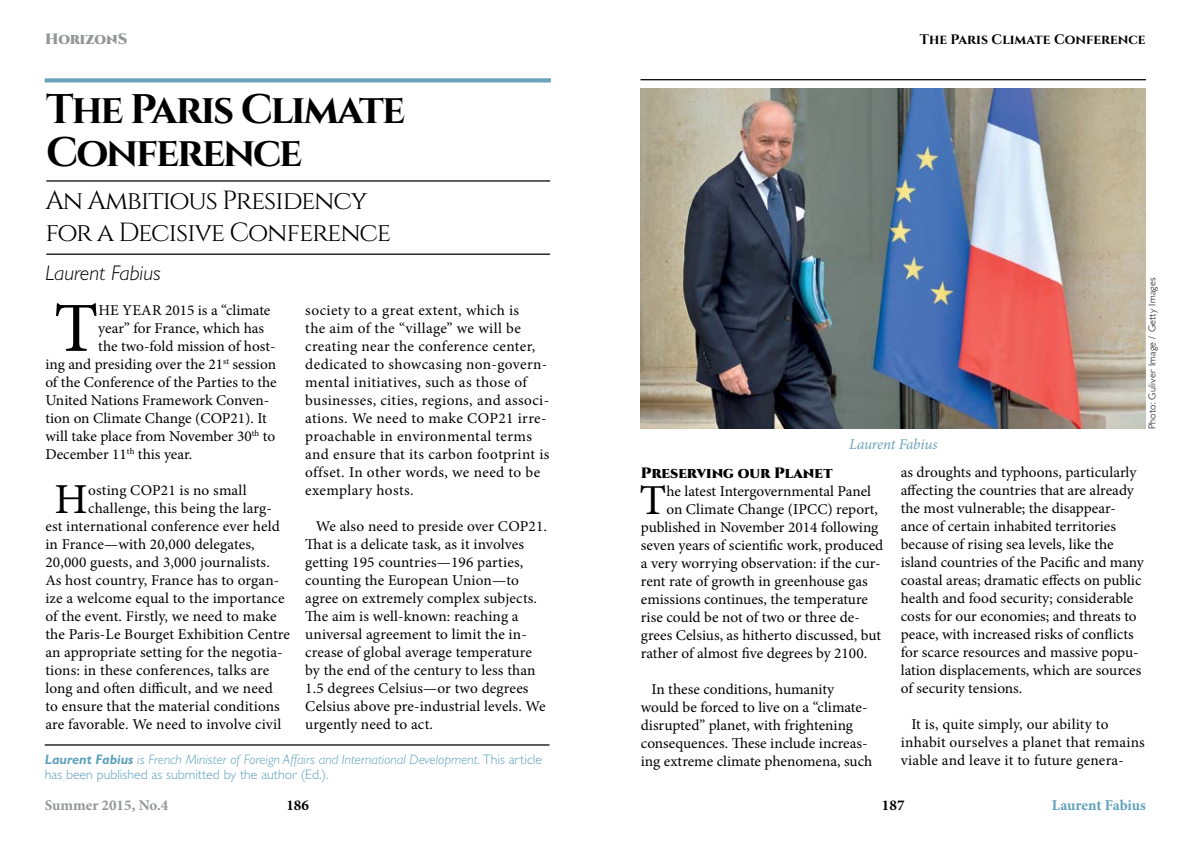
<style>
.page{position:relative;width:1191px;height:844px;background:#fff}
.page>*{position:absolute;margin:0;border:0;box-sizing:border-box;transform-origin:0 0}
.t1{font:70.38px "Minion Pro";color:#000}
.t2{font:42.75px "Minion Pro";color:#000}
.t3{font:700 41.25px/42.5px "Cinzel";letter-spacing:-.05em;color:#000}
.t4{font:26.25px/31.5px "Cinzel";letter-spacing:-.045em;color:#000}
.t5{font:italic 300 21.25px "GR Gill Sans";color:#000}
.t6{font:15px/18px "Minion Pro";letter-spacing:.005em;color:#000}
.t7{font:15px/18px "Minion Pro";letter-spacing:.025em;color:#000}
.t8{font:900 15px "Cinzel";color:#000}
.t9{font:700 15px "Minion Pro";color:#939598}
.t10{font:italic 15px "Minion Pro";letter-spacing:-.015em;color:#6ba3ba}
.t11{font:700 15px "Minion Pro";letter-spacing:-.005em;color:#5fa0bb}
.t12{font:900 15px "Cinzel";color:#939598}
.t13{font:700 15px "Minion Pro";color:#000}
.t14{font:italic 300 13.75px/15px "GR Gill Sans";color:#5fa0bb}
.t15{font:700 13.75px "Cinzel";color:#000}
.t16{font:300 10px "GR Gill Sans";letter-spacing:.03em;color:#000}
.s1{font-weight:700}
.s2{font-style:normal}
</style>
<div class="page">
<hr style="left:640px;top:79px;width:506px;height:1px;background:#000">
<hr style="left:46px;top:180px;width:504px;height:1px;background:#000">
<hr style="left:46px;top:253px;width:504px;height:2px;background:#000">
<svg style="left:45px;top:78px;width:505px;height:4px;fill:#6ba3ba"></svg>
<hr style="left:45px;top:744px;width:504px;height:1px;background:#000">
<img style="left:641px;top:89px;width:504px;height:339px">
<p class="t12" style="left:45px;top:30px;width:84px">HorizonS</p>
<h3 class="t3" style="left:46px;top:90px;width:360px">The Paris Climate<br>Conference</h3>
<h3 class="t4" style="left:45px;top:185px;width:347px">An Ambitious Presidency for a Decisive Conference</h3>
<h3 class="t5" style="left:45px;top:261px;width:117px">Laurent Fabius</h3>
<h1 class="t1" style="left:54px;top:281px;width:46px">T</h1>
<p class="t6" style="left:98px;top:301px;width:174px">HE YEAR 2015 is a “climate</p>
<p class="t7" style="left:305px;top:301px;width:246px">society to a great extent, which is<br>the aim of the “village” we will be creating near the conference center, dedicated to showcasing non-govern&shy;mental initiatives, such as those of businesses, cities, regions, and associ&shy;ations. We need to make COP21 irre&shy;proachable in environmental terms and ensure that its carbon footprint is offset. In other words, we need to be exemplary hosts.</p>
<p class="t6" style="left:305px;top:517px;width:243px;text-indent:11px">We also need to preside over COP21.<br>That is a delicate task, as it involves getting 195 countries—196 parties, counting the European Union—to agree on extremely complex subjects.<br>The aim is well-known: reaching a universal agreement to limit the in&shy;crease of global average temperature by the end of the century to less than 1.5 degrees Celsius—or two degrees Celsius above pre-industrial levels. We urgently need to act.</p>
<p class="t14" style="left:45px;top:751px;width:499px"><span class="s1">Laurent Fabius</span> is French Minister of Foreign Affairs and International Development. <span class="s2">This article has been published as submitted by the author (Ed.).</span></p>
<p class="t6" style="left:98px;top:319px;width:167px">year” for France, which has</p>
<p class="t6" style="left:98px;top:337px;width:179px">the two-fold mission of host-</p>
<p class="t6" style="left:45px;top:355px;width:232px">ing and presiding over the 21<sup>st</sup> session</p>
<p class="t6" style="left:45px;top:373px;width:233px">of the Conference of the Parties to the</p>
<p class="t6" style="left:45px;top:391px;width:225px">United Nations Framework Conven-</p>
<p class="t6" style="left:45px;top:409px;width:223px">tion on Climate Change (COP21). It</p>
<p class="t6" style="left:45px;top:427px;width:231px">will take place from November 30<sup>th</sup> to</p>
<p class="t6" style="left:45px;top:445px;width:148px">December 11<sup>th</sup> this year.</p>
<h2 class="t2" style="left:54px;top:470px;width:35px">H</h2>
<p class="t6" style="left:88px;top:481px;width:160px">osting COP21 is no small</p>
<p class="t6" style="left:88px;top:499px;width:185px">challenge, this being the larg-</p>
<p class="t6" style="left:45px;top:517px;width:236px">est international conference ever held</p>
<p class="t6" style="left:45px;top:535px;width:211px">in France—with 20,000 delegates,</p>
<p class="t6" style="left:45px;top:553px;width:226px">20,000 guests, and 3,000 journalists.</p>
<p class="t6" style="left:45px;top:571px;width:235px">As host country, France has to organ-</p>
<p class="t6" style="left:45px;top:589px;width:241px">ize a welcome equal to the importance</p>
<p class="t6" style="left:45px;top:607px;width:233px">of the event. Firstly, we need to make</p>
<p class="t6" style="left:45px;top:625px;width:246px">the Paris-Le Bourget Exhibition Centre</p>
<p class="t6" style="left:45px;top:643px;width:239px">an appropriate setting for the negotia-</p>
<p class="t6" style="left:45px;top:661px;width:225px">tions: in these conferences, talks are</p>
<p class="t6" style="left:45px;top:679px;width:229px">long and often difficult, and we need</p>
<p class="t6" style="left:45px;top:697px;width:236px">to ensure that the material conditions</p>
<p class="t6" style="left:45px;top:715px;width:237px">are favorable. We need to involve civil</p>
<p class="t15" style="left:920px;top:31px;width:227px">The Paris Climate Conference</p>
<p class="t10" style="left:849px;top:434px;width:90px">Laurent Fabius</p>
<p class="t16" style="left:1146px;top:429px;width:153px;rotate:-90deg">Photo: Guliver Image / Getty Images</p>
<p class="t8" style="left:641px;top:463px;width:193px">Preserving our Planet</p>
<h2 class="t2" style="left:639px;top:471px;width:28px">T</h2>
<p class="t6" style="left:666px;top:482px;width:206px">he latest Intergovernmental Panel</p>
<p class="t6" style="left:666px;top:500px;width:213px">on Climate Change (IPCC) report,</p>
<p class="t6" style="left:641px;top:518px;width:239px">published in November 2014 following</p>
<p class="t6" style="left:641px;top:536px;width:244px">seven years of scientific work, produced</p>
<p class="t6" style="left:641px;top:554px;width:241px">a very worrying observation: if the cur-</p>
<p class="t6" style="left:641px;top:572px;width:228px">rent rate of growth in greenhouse gas</p>
<p class="t6" style="left:641px;top:590px;width:229px">emissions continues, the temperature</p>
<p class="t6" style="left:641px;top:608px;width:220px">rise could be not of two or three de-</p>
<p class="t6" style="left:641px;top:626px;width:242px">grees Celsius, as hitherto discussed, but</p>
<p class="t6" style="left:641px;top:644px;width:228px">rather of almost five degrees by 2100.</p>
<p class="t6" style="left:641px;top:680px;width:233px;text-indent:11px">In these conditions, humanity would be forced to live on a “climate&shy;disrupted” planet, with frightening consequences. These include increas&shy;ing extreme climate phenomena, such</p>
<p class="t6" style="left:900px;top:463px;width:245px">as droughts and typhoons, particularly affecting the countries that are already the most vulnerable; the disappear&shy;ance of certain inhabited territories because of rising sea levels, like the island countries of the Pacific and many coastal areas; dramatic effects on public health and food security; considerable costs for our economies; and threats to peace, with increased risks of conflicts for scarce resources and massive popu&shy;lation displacements, which are sources of security tensions.</p>
<p class="t6" style="left:900px;top:715px;width:246px;text-indent:11px">It is, quite simply, our ability to inhabit ourselves a planet that remains viable and leave it to future genera-</p>
<p class="t9" style="left:45px;top:794px;width:125px">Summer 2015, No.4</p>
<p class="t13" style="left:882px;top:794px;width:24px">187</p>
<p class="t13" style="left:286px;top:793px;width:24px">186</p>
<p class="t11" style="left:1051px;top:794px;width:96px">Laurent Fabius</p>
</div>
